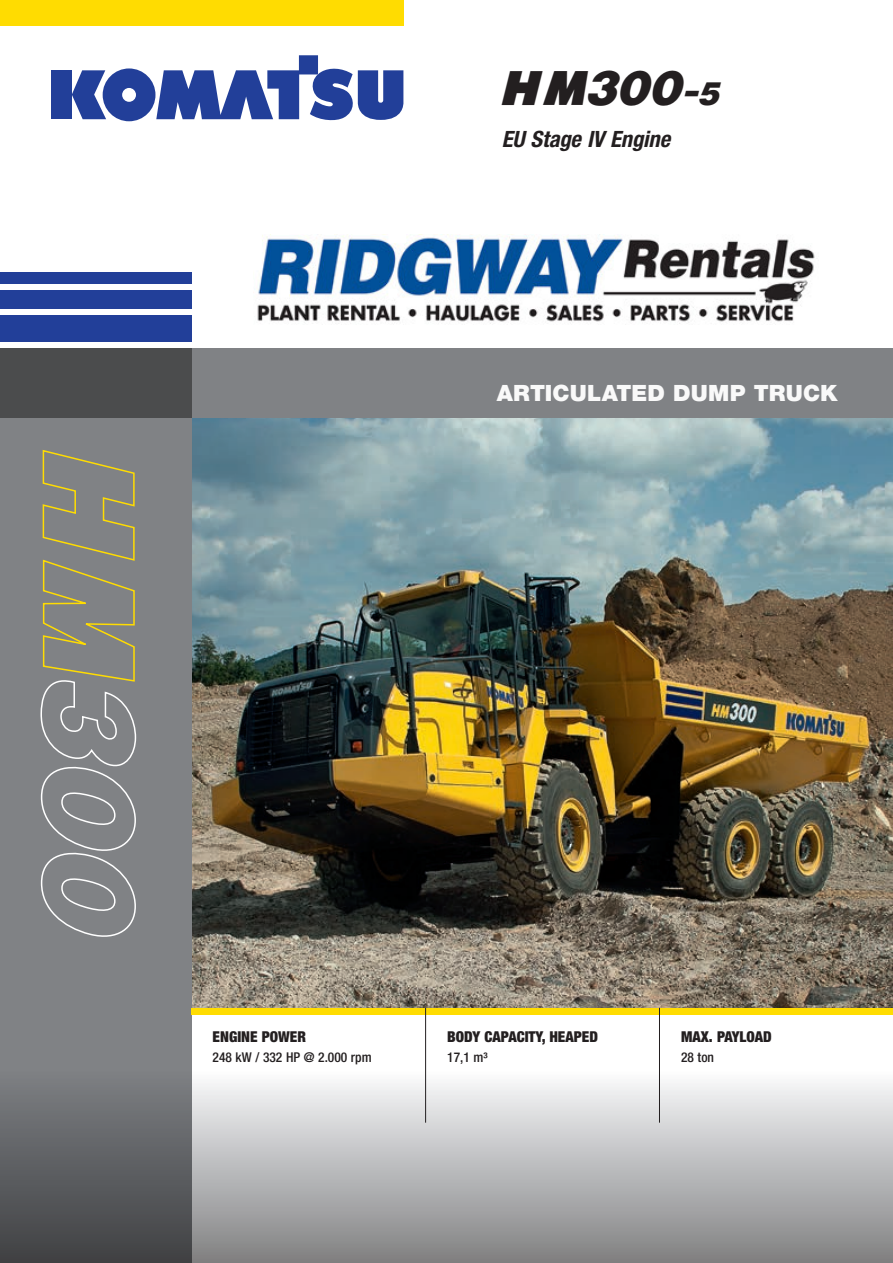
<style>
.page{position:relative;width:893px;height:1263px;background:#fff}
.page>*{position:absolute;margin:0;border:0;box-sizing:border-box;transform-origin:0 0}
.t1{font:italic 45px "Komatsu VI";color:#231f20}
.t2{font:900 22.5px "Helvetica Neue LT Pro";letter-spacing:.005em;color:#fff}
.t3{font:italic 700 condensed 22.5px "Helvetica Neue LT Pro";letter-spacing:-.005em;color:#231f20}
.t4{font:900 condensed 15px "Helvetica Neue LT Pro";color:#231f20}
.t5{font:500 condensed 13.5px "Helvetica Neue LT Pro";color:#231f20}
.s1{font-size:30px}
</style>
<div class="page">
<img style="left:192px;top:418px;width:701px;height:590px">
<div style="left:0;top:349px;width:192px;height:914px;background:#808285"></div>
<div style="left:0;top:316px;width:192px;height:26px;background:#223f99"></div>
<div style="left:0;top:290px;width:192px;height:19px;background:#223f99"></div>
<div style="left:0;top:272px;width:192px;height:12px;background:#223f99"></div>
<div style="left:0;top:0;width:404px;height:26px;background:#ffdc01"></div>
<div style="left:51px;top:70px;width:21px;height:49px;background:#223f99"></div>
<svg style="left:72px;top:55px;width:331px;height:66px"></svg>
<div style="left:191px;top:1008px;width:702px;height:6px;background:#ffdc01"></div>
<div style="left:0;top:349px;width:893px;height:69px;background:#808285"></div>
<div style="left:0;top:349px;width:192px;height:69px;background:#4b4c4d"></div>
<svg style="left:0;top:1071px;width:893px;height:192px;background:#a8a9aa"></svg>
<hr style="left:425px;top:1008px;width:1px;height:115px;background:#231f20">
<hr style="left:659px;top:1008px;width:1px;height:115px;background:#231f20">
<svg style="left:40px;top:450px;width:97px;height:487px"></svg>
<img style="left:257px;top:235px;width:558px;height:89px">
<h1 class="t1" style="left:502px;top:64px;width:221px">HM300<span class="s1">-5</span></h1>
<h2 class="t3" style="left:502px;top:125px;width:170px">EU Stage IV Engine</h2>
<h2 class="t2" style="left:497px;top:379px;width:342px">ARTICULATED DUMP TRUCK</h2>
<p class="t4" style="left:213px;top:1028px;width:95px">ENGINE POWER</p>
<p class="t5" style="left:213px;top:1049px;width:161px">248 kW / 332 HP @ 2.000 rpm</p>
<p class="t4" style="left:447px;top:1028px;width:152px">BODY CAPACITY, HEAPED</p>
<p class="t5" style="left:447px;top:1049px;width:42px">17,1 m³</p>
<p class="t4" style="left:681px;top:1028px;width:92px">MAX. PAYLOAD</p>
<p class="t5" style="left:681px;top:1049px;width:35px">28 ton</p>
</div>
